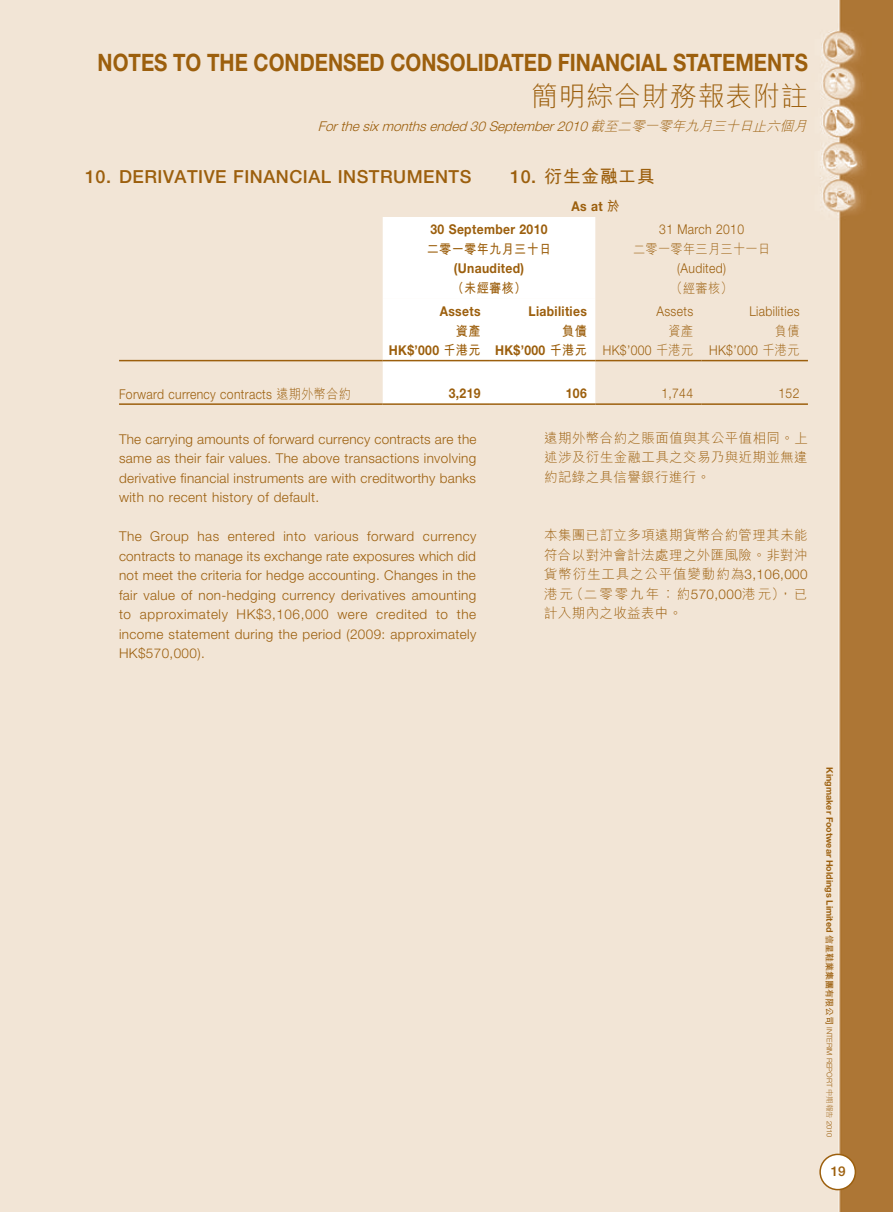
<style>
.page{position:relative;width:893px;height:1212px;background:#f2e5d6}
.page>*{position:absolute;margin:0;border:0;box-sizing:border-box;transform-origin:0 0}
.t1{font:300 27px "M Hei HK";letter-spacing:.03em;color:#9c5f0d}
.t2{font:700 24px "Helvetica Neue LT Std";color:#9c5f0d;scale:.85 1}
.t3{font:500 18px "Helvetica Neue LT Std";letter-spacing:.03em;color:#9c5f0d}
.t4{font:700 18px "M Hei HK";letter-spacing:.03em;color:#9c5f0d}
.t5{font:300 13.5px/19.5px "Helvetica Neue LT Std";letter-spacing:.03em;color:#9c5f0d;text-align:justify}
.t6{font:300 13.5px/19.5px "M Hei HK";letter-spacing:.03em;color:#9c5f0d;text-align:justify}
.t7{font:700 13.5px "Helvetica Neue LT Std";letter-spacing:.03em;color:#9c5f0d;scale:.9 1}
.t8{font:300 13.5px "Helvetica Neue LT Std";letter-spacing:.03em;color:#9c5f0d;scale:.9 1}
.t9{font:italic 300 13.5px "Helvetica Neue LT Std";color:#9c5f0d}
.t10{font:700 13.5px "M Hei HK";letter-spacing:.03em;color:#9c5f0d;scale:.9 1}
.t11{font:300 13.5px "M Hei HK";letter-spacing:.03em;color:#9c5f0d;scale:.9 1}
.t12{font:500 13.5px "Helvetica Neue LT Std";color:#9c5f0d}
.t13{font:700 9px "Helvetica Neue LT Std";color:#9c5f0d}
.s1{font-family:"M Hei HK"}
.s2{font-family:"Helvetica Neue LT Std";font-weight:500}
.s3{font-weight:300}
.s4{font-family:"M Hei HK";font-weight:300}
.s5{font-family:"Helvetica Neue LT Std"}
.s6{font-weight:300;font-size:7.5px}
.s7{font-family:"M Hei HK";font-weight:300;font-size:7.5px}
</style>
<div class="page">
<div style="left:820px;top:1154px;width:35px;height:35px;background:#fff;border-radius:50%"></div>
<div style="left:819px;top:1153px;width:37px;height:37px;border:2px solid #9c5f0d;border-radius:50%"></div>
<svg style="left:383px;top:217px;width:212px;height:186px"></svg>
<hr style="left:119px;top:360px;width:264px;height:1px;background:#9c5f0d">
<hr style="left:383px;top:360px;width:106px;height:1px;background:#9c5f0d">
<hr style="left:489px;top:360px;width:106px;height:1px;background:#9c5f0d">
<hr style="left:595px;top:360px;width:107px;height:1px;background:#9c5f0d">
<hr style="left:702px;top:360px;width:106px;height:1px;background:#9c5f0d">
<hr style="left:119px;top:403px;width:264px;height:2px;background:#9c5f0d">
<hr style="left:383px;top:403px;width:106px;height:2px;background:#9c5f0d">
<hr style="left:489px;top:403px;width:106px;height:2px;background:#9c5f0d">
<hr style="left:595px;top:403px;width:107px;height:2px;background:#9c5f0d">
<hr style="left:702px;top:403px;width:106px;height:2px;background:#9c5f0d">
<h2 class="t2" style="left:98px;top:47px;width:837px">NOTES TO THE CONDENSED CONSOLIDATED FINANCIAL STATEMENTS</h2>
<h1 class="t1" style="left:531px;top:77px;width:278px">簡明綜合財務報表附註</h1>
<p class="t9" style="left:318px;top:117px;width:495px">Forthesixmonthsended30September2010<span class="s1">截至二零一零年九月三十日止六個月</span></p>
<h3 class="t3" style="left:85px;top:166px;width:171px">10. DERIVATIVE FINANCIAL</h3>
<h3 class="t3" style="left:338px;top:166px;width:20px">INSTRUMENTS</h3>
<h3 class="t4" style="left:510px;top:163px;width:146px"><span class="s2">10.</span> 衍生金融工具</h3>
<p class="t7" style="left:571px;top:198px;width:55px">As at <span class="s1">於</span></p>
<p class="t7" style="left:430px;top:221px;width:132px">30 September 2010</p>
<p class="t10" style="left:427px;top:239px;width:140px">二零一零年九月三十日</p>
<p class="t7" style="left:454px;top:260px;width:80px">(Unaudited)</p>
<p class="t10" style="left:452px;top:278px;width:84px">（未經審核）</p>
<p class="t8" style="left:659px;top:221px;width:96px">31 March 2010</p>
<p class="t11" style="left:633px;top:239px;width:154px">二零一零年三月三十一日</p>
<p class="t8" style="left:677px;top:260px;width:56px">(Audited)</p>
<p class="t11" style="left:671px;top:278px;width:71px">（經審核）</p>
<p class="t8" style="left:749px;top:303px;width:57px">Liabilities</p>
<p class="t11" style="left:775px;top:321px;width:29px">負債</p>
<p class="t7" style="left:389px;top:342px;width:458px">HK$’000 <span class="s1">千港元</span> HK$’000 <span class="s1">千港元</span> <span class="s3">HK$’000</span> <span class="s4">千港元</span> <span class="s3">HK$’000</span> <span class="s4">千港元</span></p>
<p class="t7" style="left:440px;top:303px;width:47px">Assets</p>
<p class="t10" style="left:456px;top:321px;width:29px">資產</p>
<p class="t7" style="left:528px;top:303px;width:66px">Liabilities</p>
<p class="t10" style="left:562px;top:321px;width:29px">負債</p>
<p class="t8" style="left:656px;top:303px;width:42px">Assets</p>
<p class="t11" style="left:669px;top:321px;width:29px">資產</p>
<p class="t8" style="left:119px;top:386px;width:259px">Forward currency contracts <span class="s1">遠期外幣合約</span></p>
<p class="t7" style="left:449px;top:385px;width:37px">3,219</p>
<p class="t7" style="left:566px;top:385px;width:25px">106</p>
<p class="t8" style="left:661px;top:385px;width:37px">1,744</p>
<p class="t8" style="left:778px;top:385px;width:25px">152</p>
<p class="t5" style="left:119px;top:429px;width:359px">The carrying amounts of forward currency contracts are the same as their fair values. The above transactions involving derivative financial instruments are with creditworthy banks with no recent history of default.</p>
<p class="t5" style="left:119px;top:526px;width:359px">The Group has entered into various forward currency contracts to manage its exchange rate exposures which did not meet the criteria for hedge accounting. Changes in the fair value of non-hedging currency derivatives amounting to approximately HK$3,106,000 were credited to the income statement during the period (2009: approximately HK$570,000).</p>
<p class="t6" style="left:544px;top:427px;width:265px">遠期外幣合約之賬面值與其公平值相同。上述涉及衍生金融工具之交易乃與近期並無違約記錄之具信譽銀行進行。</p>
<p class="t6" style="left:544px;top:525px;width:265px">本集團已訂立多項遠期貨幣合約管理其未能符合以對沖會計法處理之外匯風險。非對沖貨幣衍生工具之公平值變動約為<span class="s5">3,106,000</span>港元（二零零九年︰約<span class="s5">570,000</span>港元），已計入期內之收益表中。</p>
<p class="t13" style="left:835px;top:767px;width:372px;rotate:90deg">Kingmaker Footwear Holdings Limited <span class="s1">信星鞋業集團有限公司</span> <span class="s6">INTERIM REPORT</span> <span class="s7">中期報告</span> <span class="s6">2010</span></p>
<p class="t12" style="left:831px;top:1163px;width:17px">19</p>
</div>
